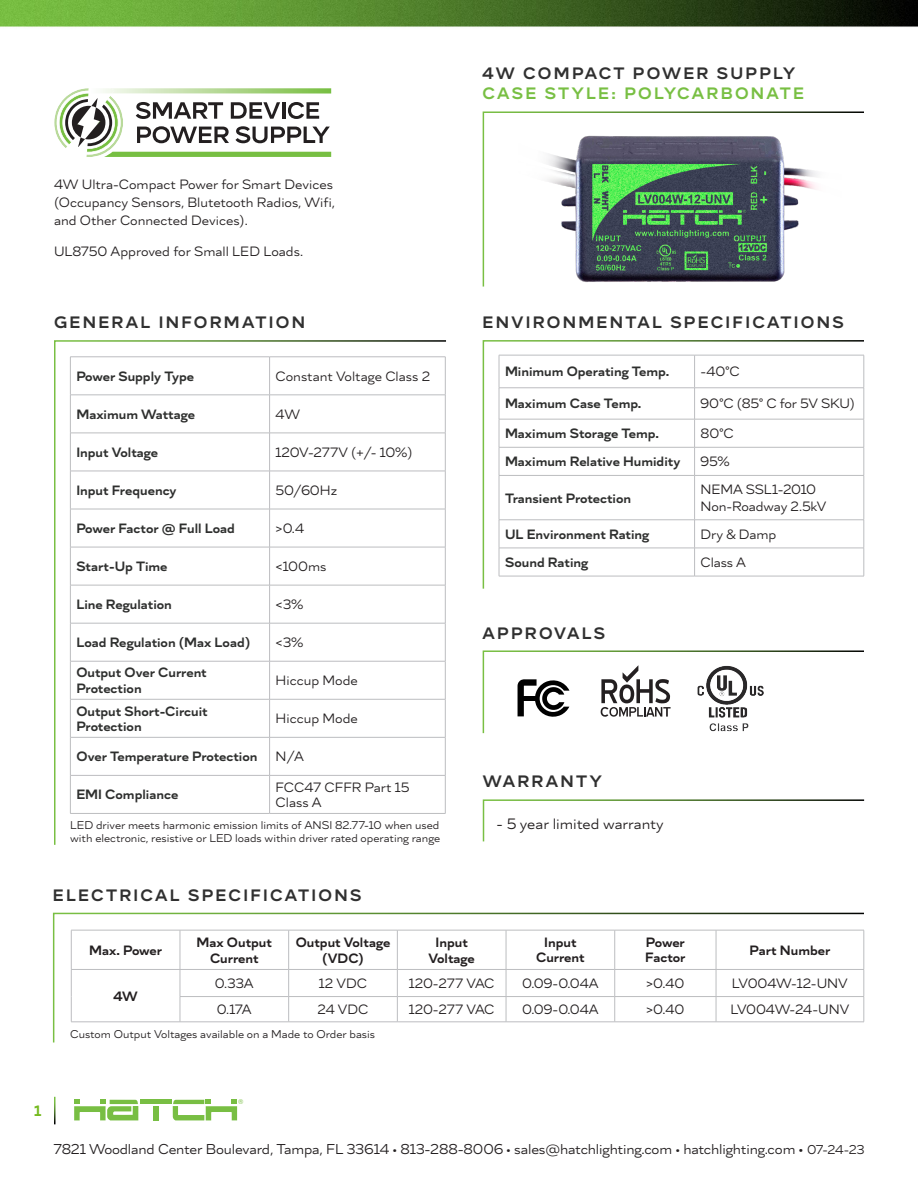
<style>
.page{position:relative;width:918px;height:1188px;background:#fff}
.page>*{position:absolute;margin:0;border:0;box-sizing:border-box;transform-origin:0 0}
.t1{font:700 16.5px "Skie Wide";letter-spacing:.14em;color:#303030}
.t2{font:700 16.5px/19.5px "Skie Wide";letter-spacing:.14em;color:#78bf43}
.t3{font:15px "Skie Wide";color:#231f20}
.t4{font:700 15px "Skie Wide";color:#75ba1f}
.t5{font:14.25px "Skie Wide";letter-spacing:-.01em;color:#231f20}
.t6{font:13.5px/18px "Skie Wide";color:#231f20}
.t7{font:700 13.5px/16.2px "Skie Wide";color:#2e2f2e}
.t8{font:700 13.5px/16.2px "Skie Wide";color:#231f20;text-align:center}
.t9{font:11.25px/13.5px "Skie Wide";color:#231f20}
.t10{font:6.6px "Helvetica";color:#78be43}
.s1{color:#303030}
.s2{font-size:15px}
.s3{font-size:12.75px}
</style>
<div class="page">
<img style="left:1px;top:1px;width:917px;height:26px">
<hr style="left:140px;top:1100px;width:32px;height:4px;background:#78be43">
<div style="left:153px;top:1106px;width:5px;height:14px;background:#78be43"></div>
<svg style="left:74px;top:1100px;width:64px;height:20px"></svg>
<svg style="left:173px;top:1100px;width:64px;height:20px"></svg>
<svg style="left:482px;top:111px;width:382px;height:176px"></svg>
<img style="left:519px;top:111px;width:323px;height:176px">
<svg style="left:482px;top:340px;width:383px;height:249px"></svg>
<svg style="left:482px;top:799px;width:383px;height:43px"></svg>
<svg style="left:54px;top:340px;width:392px;height:505px"></svg>
<svg style="left:54px;top:88px;width:277px;height:69px"></svg>
<img style="left:109px;top:88px;width:222px;height:6px">
<img style="left:91px;top:88px;width:23px;height:5px">
<svg style="left:482px;top:650px;width:382px;height:84px"></svg>
<img style="left:695px;top:664px;width:73px;height:70px">
<svg style="left:52px;top:912px;width:813px;height:131px"></svg>
<hr style="left:71px;top:930px;width:109px;height:1px;background:#bcbdc0">
<hr style="left:71px;top:930px;width:1px;height:39px;background:#bcbdc0">
<hr style="left:180px;top:930px;width:109px;height:1px;background:#bcbdc0">
<hr style="left:180px;top:930px;width:1px;height:39px;background:#bcbdc0">
<hr style="left:289px;top:930px;width:108px;height:1px;background:#bcbdc0">
<hr style="left:288px;top:930px;width:1px;height:39px;background:#bcbdc0">
<hr style="left:397px;top:930px;width:109px;height:1px;background:#bcbdc0">
<hr style="left:397px;top:930px;width:1px;height:39px;background:#bcbdc0">
<hr style="left:506px;top:930px;width:109px;height:1px;background:#bcbdc0">
<hr style="left:506px;top:930px;width:1px;height:39px;background:#bcbdc0">
<hr style="left:615px;top:930px;width:101px;height:1px;background:#bcbdc0">
<hr style="left:614px;top:930px;width:1px;height:39px;background:#bcbdc0">
<hr style="left:716px;top:930px;width:148px;height:1px;background:#bcbdc0">
<hr style="left:716px;top:930px;width:1px;height:39px;background:#bcbdc0">
<hr style="left:864px;top:930px;width:1px;height:39px;background:#bcbdc0">
<hr style="left:71px;top:969px;width:109px;height:1px;background:#bcbdc0">
<hr style="left:180px;top:969px;width:109px;height:1px;background:#bcbdc0">
<hr style="left:289px;top:969px;width:108px;height:1px;background:#bcbdc0">
<hr style="left:397px;top:969px;width:109px;height:1px;background:#bcbdc0">
<hr style="left:506px;top:969px;width:109px;height:1px;background:#bcbdc0">
<hr style="left:615px;top:969px;width:101px;height:1px;background:#bcbdc0">
<hr style="left:716px;top:969px;width:148px;height:1px;background:#bcbdc0">
<svg style="left:71px;top:970px;width:1px;height:52px"></svg>
<hr style="left:180px;top:996px;width:109px;height:1px;background:#bcbdc0">
<svg style="left:180px;top:970px;width:1px;height:52px"></svg>
<hr style="left:289px;top:996px;width:108px;height:1px;background:#bcbdc0">
<svg style="left:288px;top:970px;width:1px;height:52px"></svg>
<hr style="left:397px;top:996px;width:109px;height:1px;background:#bcbdc0">
<svg style="left:397px;top:970px;width:1px;height:52px"></svg>
<hr style="left:506px;top:996px;width:109px;height:1px;background:#bcbdc0">
<svg style="left:506px;top:970px;width:1px;height:52px"></svg>
<hr style="left:615px;top:996px;width:101px;height:1px;background:#bcbdc0">
<svg style="left:614px;top:970px;width:1px;height:52px"></svg>
<hr style="left:716px;top:996px;width:148px;height:1px;background:#bcbdc0">
<svg style="left:716px;top:970px;width:1px;height:52px"></svg>
<svg style="left:864px;top:970px;width:1px;height:52px"></svg>
<hr style="left:71px;top:1022px;width:109px;height:1px;background:#bcbdc0">
<hr style="left:180px;top:1022px;width:109px;height:1px;background:#bcbdc0">
<hr style="left:289px;top:1022px;width:108px;height:1px;background:#bcbdc0">
<hr style="left:397px;top:1022px;width:109px;height:1px;background:#bcbdc0">
<hr style="left:506px;top:1022px;width:109px;height:1px;background:#bcbdc0">
<hr style="left:615px;top:1022px;width:101px;height:1px;background:#bcbdc0">
<hr style="left:716px;top:1022px;width:148px;height:1px;background:#bcbdc0">
<p class="t2" style="left:483px;top:64px;width:323px"><span class="s1">4W COMPACT POWER SUPPLY<br></span>CASE STYLE: POLYCARBONATE</p>
<p class="t6" style="left:54px;top:176px;width:282px">4W Ultra-Compact Power for Smart Devices (Occupancy Sensors, Blutetooth Radios, Wifi, and Other Connected Devices).</p>
<p class="t6" style="left:54px;top:243px;width:251px">UL8750 Approved for Small LED Loads.</p>
<p class="t1" style="left:54px;top:313px;width:253px">GENERAL INFORMATION</p>
<p class="t7" style="left:76px;top:368px;width:119px">Power Supply Type</p>
<p class="t6" style="left:276px;top:368px;width:156px">Constant Voltage Class 2</p>
<p class="t7" style="left:76px;top:406px;width:120px">Maximum Wattage</p>
<p class="t6" style="left:276px;top:406px;width:26px">4W</p>
<p class="t7" style="left:76px;top:444px;width:83px">Input Voltage</p>
<p class="t6" style="left:276px;top:444px;width:138px">120V-277V (+/- 10%)</p>
<p class="t7" style="left:76px;top:483px;width:102px">Input Frequency</p>
<p class="t6" style="left:276px;top:482px;width:63px">50/60Hz</p>
<p class="t7" style="left:76px;top:521px;width:160px">Power Factor @ Full Load</p>
<p class="t6" style="left:276px;top:520px;width:30px">&gt;0.4</p>
<p class="t7" style="left:76px;top:559px;width:93px">Start-Up Time</p>
<p class="t6" style="left:276px;top:558px;width:52px">&lt;100ms</p>
<p class="t7" style="left:76px;top:597px;width:97px">Line Regulation</p>
<p class="t6" style="left:276px;top:596px;width:29px">&lt;3%</p>
<p class="t7" style="left:76px;top:635px;width:175px">Load Regulation (Max Load)</p>
<p class="t6" style="left:276px;top:634px;width:29px">&lt;3%</p>
<p class="t7" style="left:76px;top:665px;width:132px">Output Over Current<br>Protection</p>
<p class="t6" style="left:276px;top:672px;width:84px">Hiccup Mode</p>
<p class="t7" style="left:76px;top:704px;width:133px;line-height:15px">Output Short-Circuit<br>Protection</p>
<p class="t6" style="left:276px;top:710px;width:84px">Hiccup Mode</p>
<p class="t7" style="left:76px;top:749px;width:183px">Over Temperature Protection</p>
<p class="t6" style="left:276px;top:748px;width:30px">N/A</p>
<p class="t7" style="left:76px;top:787px;width:103px">EMI Compliance</p>
<p class="t6" style="left:276px;top:780px;width:135px;line-height:15px">FCC47 CFFR Part 15<br>Class A</p>
<p class="t9" style="left:70px;top:818px;width:372px">LED driver meets harmonic emission limits of ANSI 82.77-10 when used with electronic, resistive or LED loads within driver rated operating range</p>
<p class="t1" style="left:53px;top:886px;width:310px">ELECTRICAL SPECIFICATIONS</p>
<p class="t1" style="left:483px;top:313px;width:362px">ENVIRONMENTAL SPECIFICATIONS</p>
<p class="t7" style="left:505px;top:364px;width:166px">Minimum Operating Temp.</p>
<p class="t6" style="left:701px;top:363px;width:41px">-40°C</p>
<p class="t7" style="left:505px;top:396px;width:138px">Maximum Case Temp.</p>
<p class="t6" style="left:701px;top:395px;width:156px">90°C (85° C for 5V SKU)</p>
<p class="t7" style="left:505px;top:426px;width:155px">Maximum Storage Temp.</p>
<p class="t6" style="left:701px;top:425px;width:35px">80°C</p>
<p class="t7" style="left:505px;top:454px;width:177px">Maximum Relative Humidity</p>
<p class="t6" style="left:701px;top:453px;width:31px">95%</p>
<p class="t7" style="left:505px;top:490px;width:128px">Transient Protection</p>
<p class="t6" style="left:701px;top:481px;width:117px">NEMA SSL1-2010</p>
<p class="t6" style="left:701px;top:497px;width:127px">Non-Roadway 2.5kV</p>
<p class="t7" style="left:505px;top:526px;width:146px">UL Environment Rating</p>
<p class="t6" style="left:701px;top:526px;width:77px">Dry &amp; Damp</p>
<p class="t7" style="left:505px;top:555px;width:85px">Sound Rating</p>
<p class="t6" style="left:701px;top:554px;width:47px">Class A</p>
<p class="t1" style="left:483px;top:623px;width:124px">APPROVALS</p>
<p class="t1" style="left:483px;top:772px;width:121px">WARRANTY</p>
<p class="t3" style="left:497px;top:815px;width:169px">- 5 year limited warranty</p>
<p class="t8" style="left:89px;top:942px;width:74px">Max. Power</p>
<p class="t8" style="left:197px;top:934px;width:77px">Max Output<br>Current</p>
<p class="t8" style="left:296px;top:934px;width:96px">Output Voltage (VDC)</p>
<p class="t8" style="left:429px;top:934px;width:48px">Input<br>Voltage</p>
<p class="t8" style="left:536px;top:935px;width:50px;line-height:15px">Input<br>Current</p>
<p class="t8" style="left:645px;top:935px;width:42px;line-height:15px;text-align:left">Power<br>Factor</p>
<p class="t8" style="left:750px;top:942px;width:82px">Part Number</p>
<p class="t8" style="left:113px;top:988px;width:26px">4W</p>
<p class="t6" style="left:215px;top:975px;width:40px">0.33A</p>
<p class="t6" style="left:319px;top:975px;width:50px">12 VDC</p>
<p class="t6" style="left:409px;top:975px;width:87px">120-277 VAC</p>
<p class="t6" style="left:522px;top:975px;width:78px">0.09-0.04A</p>
<p class="t6" style="left:646px;top:975px;width:40px">&gt;0.40</p>
<p class="t6" style="left:732px;top:975px;width:117px">LV004W-12-UNV</p>
<p class="t6" style="left:217px;top:1001px;width:36px">0.17A</p>
<p class="t6" style="left:318px;top:1001px;width:53px">24 VDC</p>
<p class="t6" style="left:409px;top:1001px;width:87px">120-277 VAC</p>
<p class="t6" style="left:522px;top:1001px;width:78px">0.09-0.04A</p>
<p class="t6" style="left:646px;top:1001px;width:40px">&gt;0.40</p>
<p class="t6" style="left:730px;top:1001px;width:120px">LV004W-24-UNV</p>
<p class="t9" style="left:70px;top:1028px;width:306px">Custom Output Voltages available on a Made to Order basis</p>
<p class="t4" style="left:34px;top:1103px;width:9px">1</p>
<p class="t10" style="left:238px;top:1096px;width:6px">®</p>
<p class="t5" style="left:53px;top:1141px;width:813px">7821 Woodland Center Boulevard, Tampa, FL 33614 • 813-288-8006 • sales@hatchlighting.com • hatchlighting.com <span class="s2">•</span> <span class="s3">07-24-23</span></p>
</div>
